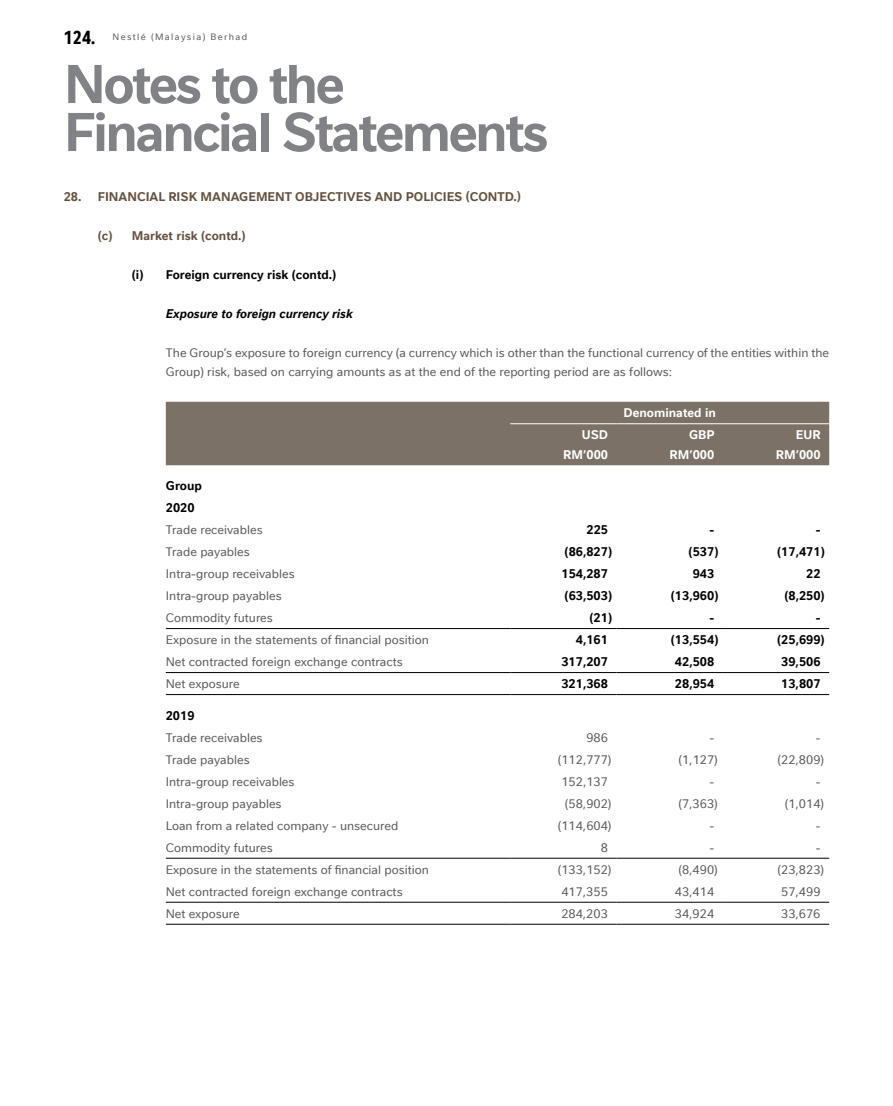
<style>
.page{position:relative;width:893px;height:1106px;background:#fff}
.page>*{position:absolute;margin:0;border:0;box-sizing:border-box;transform-origin:0 0}
.t1{font:700 52.5px/48px "Nestle Text TF";letter-spacing:-.05em;color:#808285}
.t2{font:12px/19.5px "Nestle Text TF";color:#58595b}
.t3{font:700 12px/22px "Nestle Text TF";color:#000}
.t4{font:700 12px "Nestle Text TF";color:#63513d}
.t5{font:700 12px/19.5px "Nestle Text TF";color:#fff;text-align:right}
.t6{font:italic 700 12px "Nestle Text TF";color:#000}
.t7{font:9px "Nestle Text TF";letter-spacing:.15em;color:#58595b}
.s1{font-weight:700;font-stretch:condensed;font-size:18px;color:#000}
</style>
<div class="page">
<div style="left:166px;top:402px;width:663px;height:63px;background:#7c7166"></div>
<hr style="left:510px;top:423px;width:107px;height:1px;background:#fff">
<hr style="left:617px;top:423px;width:106px;height:1px;background:#fff">
<hr style="left:723px;top:423px;width:106px;height:1px;background:#fff">
<hr style="left:166px;top:672px;width:344px;height:1px;background:#000">
<hr style="left:510px;top:672px;width:107px;height:1px;background:#000">
<hr style="left:617px;top:672px;width:106px;height:1px;background:#000">
<hr style="left:723px;top:672px;width:106px;height:1px;background:#000">
<hr style="left:166px;top:694px;width:344px;height:1px;background:#000">
<hr style="left:510px;top:694px;width:107px;height:1px;background:#000">
<hr style="left:617px;top:694px;width:106px;height:1px;background:#000">
<hr style="left:723px;top:694px;width:106px;height:1px;background:#000">
<hr style="left:166px;top:628px;width:344px;height:1px;background:#000">
<hr style="left:510px;top:628px;width:107px;height:1px;background:#000">
<hr style="left:617px;top:628px;width:106px;height:1px;background:#000">
<hr style="left:723px;top:628px;width:106px;height:1px;background:#000">
<hr style="left:166px;top:858px;width:344px;height:1px;background:#000">
<hr style="left:510px;top:858px;width:107px;height:1px;background:#000">
<hr style="left:617px;top:858px;width:106px;height:1px;background:#000">
<hr style="left:723px;top:858px;width:106px;height:1px;background:#000">
<hr style="left:166px;top:902px;width:344px;height:1px;background:#000">
<hr style="left:510px;top:902px;width:107px;height:1px;background:#000">
<hr style="left:617px;top:902px;width:106px;height:1px;background:#000">
<hr style="left:723px;top:902px;width:106px;height:1px;background:#000">
<hr style="left:166px;top:923px;width:344px;height:1px;background:#000">
<hr style="left:510px;top:923px;width:107px;height:1px;background:#000">
<hr style="left:617px;top:923px;width:106px;height:1px;background:#000">
<hr style="left:723px;top:923px;width:106px;height:1px;background:#000">
<p class="t7" style="left:64px;top:31px;width:185px"><span class="s1">124.</span> Nestlé (Malaysia) Berhad</p>
<h1 class="t1" style="left:64px;top:57px;width:486px">Notes to the<br>Financial Statements</h1>
<p class="t4" style="left:64px;top:187px;width:459px">28. FINANCIAL RISK MANAGEMENT OBJECTIVES AND POLICIES (CONTD.)</p>
<p class="t4" style="left:98px;top:226px;width:149px">(c) Market risk (contd.)</p>
<p class="t3" style="left:132px;top:262px;width:206px">(i) Foreign currency risk (contd.)</p>
<p class="t6" style="left:166px;top:304px;width:189px">Exposure to foreign currency risk</p>
<p class="t2" style="left:166px;top:342px;width:665px">The Group’s exposure to foreign currency (a currency which is other than the functional currency of the entities within the<br>Group) risk, based on carrying amounts as at the end of the reporting period are as follows:</p>
<p class="t5" style="left:624px;top:402px;width:94px">Denominated in</p>
<p class="t5" style="left:563px;top:424px;width:46px">USD<br>RM’000</p>
<p class="t5" style="left:669px;top:424px;width:47px">GBP<br>RM’000</p>
<p class="t5" style="left:776px;top:424px;width:46px">EUR<br>RM’000</p>
<p class="t3" style="left:166px;top:474px;width:38px">Group<br>2020</p>
<p class="t2" style="left:166px;top:519px;width:98px">Trade receivables</p>
<p class="t3" style="left:586px;top:518px;width:23px">225</p>
<p class="t3" style="left:710px;top:518px;width:6px">-</p>
<p class="t3" style="left:816px;top:518px;width:6px">-</p>
<p class="t2" style="left:166px;top:541px;width:85px">Trade payables</p>
<p class="t3" style="left:565px;top:540px;width:49px">(86,827)</p>
<p class="t3" style="left:689px;top:540px;width:31px">(537)</p>
<p class="t3" style="left:777px;top:540px;width:49px">(17,471)</p>
<p class="t2" style="left:166px;top:563px;width:130px">Intra-group receivables</p>
<p class="t3" style="left:561px;top:562px;width:48px">154,287</p>
<p class="t3" style="left:693px;top:562px;width:23px">943</p>
<p class="t3" style="left:806px;top:562px;width:16px">22</p>
<p class="t2" style="left:166px;top:585px;width:117px">Intra-group payables</p>
<p class="t3" style="left:564px;top:584px;width:49px">(63,503)</p>
<p class="t3" style="left:671px;top:584px;width:49px">(13,960)</p>
<p class="t3" style="left:784px;top:584px;width:42px">(8,250)</p>
<p class="t2" style="left:166px;top:607px;width:109px">Commodity futures</p>
<p class="t3" style="left:589px;top:606px;width:24px">(21)</p>
<p class="t3" style="left:709px;top:606px;width:6px">-</p>
<p class="t3" style="left:816px;top:606px;width:6px">-</p>
<p class="t2" style="left:166px;top:629px;width:265px">Exposure in the statements of financial position</p>
<p class="t3" style="left:576px;top:628px;width:34px">4,161</p>
<p class="t3" style="left:671px;top:628px;width:49px">(13,554)</p>
<p class="t3" style="left:777px;top:628px;width:49px">(25,699)</p>
<p class="t2" style="left:166px;top:651px;width:238px">Net contracted foreign exchange contracts</p>
<p class="t3" style="left:561px;top:650px;width:48px">317,207</p>
<p class="t3" style="left:675px;top:650px;width:41px">42,508</p>
<p class="t3" style="left:781px;top:650px;width:41px">39,506</p>
<p class="t2" style="left:166px;top:673px;width:75px">Net exposure</p>
<p class="t3" style="left:561px;top:672px;width:48px">321,368</p>
<p class="t3" style="left:675px;top:672px;width:41px">28,954</p>
<p class="t3" style="left:781px;top:672px;width:41px">13,807</p>
<p class="t3" style="left:166px;top:703px;width:30px">2019</p>
<p class="t2" style="left:166px;top:727px;width:98px">Trade receivables</p>
<p class="t2" style="left:586px;top:727px;width:23px">986</p>
<p class="t2" style="left:709px;top:727px;width:6px">-</p>
<p class="t2" style="left:816px;top:727px;width:6px">-</p>
<p class="t2" style="left:166px;top:749px;width:85px">Trade payables</p>
<p class="t2" style="left:558px;top:749px;width:55px">(112,777)</p>
<p class="t2" style="left:678px;top:749px;width:41px">(1,127)</p>
<p class="t2" style="left:778px;top:749px;width:48px">(22,809)</p>
<p class="t2" style="left:166px;top:771px;width:130px">Intra-group receivables</p>
<p class="t2" style="left:561px;top:771px;width:48px">152,137</p>
<p class="t2" style="left:709px;top:771px;width:6px">-</p>
<p class="t2" style="left:816px;top:771px;width:6px">-</p>
<p class="t2" style="left:166px;top:793px;width:117px">Intra-group payables</p>
<p class="t2" style="left:565px;top:793px;width:48px">(58,902)</p>
<p class="t2" style="left:678px;top:793px;width:41px">(7,363)</p>
<p class="t2" style="left:785px;top:793px;width:41px">(1,014)</p>
<p class="t2" style="left:166px;top:815px;width:234px">Loan from a related company - unsecured</p>
<p class="t2" style="left:558px;top:815px;width:55px">(114,604)</p>
<p class="t2" style="left:709px;top:815px;width:6px">-</p>
<p class="t2" style="left:816px;top:815px;width:6px">-</p>
<p class="t2" style="left:166px;top:837px;width:109px">Commodity futures</p>
<p class="t2" style="left:601px;top:837px;width:9px">8</p>
<p class="t2" style="left:709px;top:837px;width:6px">-</p>
<p class="t2" style="left:816px;top:837px;width:6px">-</p>
<p class="t2" style="left:166px;top:859px;width:265px">Exposure in the statements of financial position</p>
<p class="t2" style="left:558px;top:859px;width:55px">(133,152)</p>
<p class="t2" style="left:678px;top:859px;width:41px">(8,490)</p>
<p class="t2" style="left:778px;top:859px;width:48px">(23,823)</p>
<p class="t2" style="left:166px;top:881px;width:238px">Net contracted foreign exchange contracts</p>
<p class="t2" style="left:561px;top:881px;width:48px">417,355</p>
<p class="t2" style="left:675px;top:881px;width:41px">43,414</p>
<p class="t2" style="left:781px;top:881px;width:41px">57,499</p>
<p class="t2" style="left:166px;top:903px;width:75px">Net exposure</p>
<p class="t2" style="left:561px;top:903px;width:48px">284,203</p>
<p class="t2" style="left:675px;top:903px;width:41px">34,924</p>
<p class="t2" style="left:781px;top:903px;width:41px">33,676</p>
</div>
